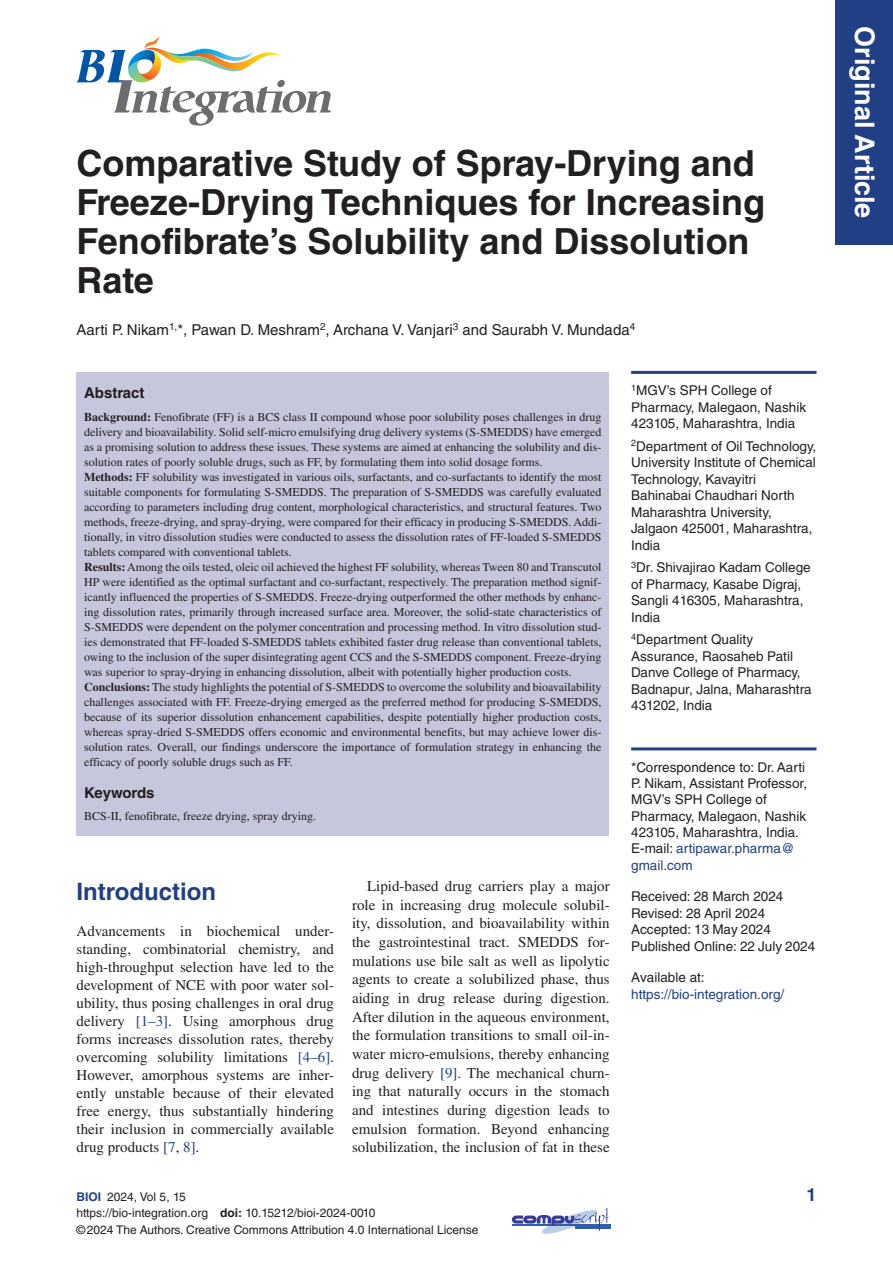
<style>
.page{position:relative;width:893px;height:1263px;background:#fff}
.page>*{position:absolute;margin:0;border:0;box-sizing:border-box;transform-origin:0 0}
.Article_Title{font:700 36px/39px "Helvetica LT Std";color:#231f20}
.t1{font:700 27px "Helvetica LT Std";color:#fff}
.heading1{font:700 24px "Helvetica LT Std";color:#213f84}
.VersoRH{font:700 18px "Helvetica LT Std";color:#213f84}
.BodyInd{font:15px/18.6px "Times LT Std";color:#231f20;text-align:justify}
.Body{font:15px/18px "Times LT Std";color:#231f20;text-align:justify}
.Author_Name{font:15px "Helvetica LT Std";color:#231f20}
.abstracthead{font:700 15px "Helvetica LT Std";color:#231f20}
.keywordshead{font:700 15px "Helvetica LT Std";letter-spacing:-.015em;color:#231f20}
.website{font:13.5px/16.4px "Helvetica LT Std";color:#231f20}
.aff2{font:13.5px/16.5px "Helvetica LT Std";color:#231f20}
.afflast{font:13.5px/16.5px "Helvetica LT Std";color:#231f20}
.aff1st{font:13.5px/16.5px "Helvetica LT Std";color:#231f20}
.website-2{font:13.5px/16.5px "Helvetica LT Std";color:#213f84}
.abstracttext{font:12px/15px "Times LT Std";color:#231f20;text-align:justify}
.VersoRH-2{font:12px/16.5px "Helvetica LT Std";color:#231f20}
.keywordstext{font:12px "Times LT Std";color:#231f20}
.s1{font-weight:700}
.s2{color:#213f84}
.s3{color:#231f20}
.s4{font-weight:700;color:#213f84}
</style>
<div class="page">
<svg style="left:77px;top:37px;width:255px;height:89px"></svg>
<img style="left:127px;top:59px;width:25px;height:27px">
<img style="left:128px;top:50px;width:29px;height:18px">
<img style="left:140px;top:52px;width:23px;height:28px">
<hr style="left:631px;top:371px;width:185px;height:3px;background:#213f84">
<hr style="left:631px;top:747px;width:185px;height:3px;background:#213f84">
<div style="left:76px;top:372px;width:533px;height:463px;background:#c6c6dc"></div>
<div style="left:835px;top:0;width:58px;height:245px;background:#213f84"></div>
<hr style="left:575px;top:1224px;width:35px;height:4px;background:#345caa">
<svg style="left:512px;top:1208px;width:97px;height:26px"></svg>
<h1 class="Article_Title" style="left:76px;top:143px;width:690px">Comparative Study of Spray-Drying and<br>Freeze-Drying Techniques for Increasing<br>Fenofibrate’s Solubility and Dissolution<br>Rate</h1>
<p class="Author_Name" style="left:76px;top:321px;width:560px">Aarti P. Nikam<sup>1,</sup>*, Pawan D. Meshram<sup>2</sup>, Archana V. Vanjari<sup>3</sup> and Saurabh V. Mundada<sup>4</sup></p>
<p class="abstracthead" style="left:84px;top:384px;width:62px">Abstract</p>
<p class="abstracttext" style="left:84px;top:409px;width:519px"><span class="s1">Background:</span> Fenofibrate (FF) is a BCS class II compound whose poor solubility poses challenges in drug delivery and bioavailability. Solid self-micro emulsifying drug delivery systems (S-SMEDDS) have emerged as a promising solution to address these issues. These systems are aimed at enhancing the solubility and dis&shy;solution rates of poorly soluble drugs, such as FF, by formulating them into solid dosage forms.</p>
<p class="abstracttext" style="left:84px;top:469px;width:519px"><span class="s1">Methods:</span> FF solubility was investigated in various oils, surfactants, and co-surfactants to identify the most suitable components for formulating S-SMEDDS. The preparation of S-SMEDDS was carefully evaluated according to parameters including drug content, morphological characteristics, and structural features. Two methods, freeze-drying, and spray-drying, were compared for their efficacy in producing S-SMEDDS. Addi&shy;tionally, in vitro dissolution studies were conducted to assess the dissolution rates of FF-loaded S-SMEDDS tablets compared with conventional tablets.</p>
<p class="abstracttext" style="left:84px;top:559px;width:519px"><span class="s1">Results:</span> Among the oils tested, oleic oil achieved the highest FF solubility, whereas Tween 80 and Transcutol HP were identified as the optimal surfactant and co-surfactant, respectively. The preparation method signif&shy;icantly influenced the properties of S-SMEDDS. Freeze-drying outperformed the other methods by enhanc&shy;ing dissolution rates, primarily through increased surface area. Moreover, the solid-state characteristics of S-SMEDDS were dependent on the polymer concentration and processing method. In vitro dissolution stud&shy;ies demonstrated that FF-loaded S-SMEDDS tablets exhibited faster drug release than conventional tablets, owing to the inclusion of the super disintegrating agent CCS and the S-SMEDDS component. Freeze-drying was superior to spray-drying in enhancing dissolution, albeit with potentially higher production costs.</p>
<p class="abstracttext" style="left:84px;top:679px;width:519px"><span class="s1">Conclusions:</span> The study highlights the potential of S-SMEDDS to overcome the solubility and bioavailability challenges associated with FF. Freeze-drying emerged as the preferred method for producing S-SMEDDS, because of its superior dissolution enhancement capabilities, despite potentially higher production costs, whereas spray-dried S-SMEDDS offers economic and environmental benefits, but may achieve lower dis&shy;solution rates. Overall, our findings underscore the importance of formulation strategy in enhancing the efficacy of poorly soluble drugs such as FF.</p>
<p class="keywordshead" style="left:84px;top:783px;width:72px">Keywords</p>
<p class="keywordstext" style="left:84px;top:810px;width:234px">BCS-II, fenofibrate, freeze drying, spray drying.</p>
<h1 class="heading1" style="left:76px;top:877px;width:141px">Introduction</h1>
<p class="Body" style="left:76px;top:922px;width:259px">Advancements in biochemical under&shy;standing, combinatorial chemistry, and high-throughput selection have led to the development of NCE with poor water sol&shy;ubility, thus posing challenges in oral drug delivery <span class="s2">[1–3]</span>. Using amorphous drug forms increases dissolution rates, thereby overcoming solubility limitations <span class="s2">[4–6]</span>.<br>However, amorphous systems are inher&shy;ently unstable because of their elevated free energy, thus substantially hindering their inclusion in commercially available drug products <span class="s2">[7</span>, <span class="s2">8]</span>.</p>
<p class="BodyInd" style="left:352px;top:877px;width:259px;text-indent:15px">Lipid-based drug carriers play a major role in increasing drug molecule solubil&shy;ity, dissolution, and bioavailability within the gastrointestinal tract. SMEDDS for&shy;mulations use bile salt as well as lipolytic agents to create a solubilized phase, thus aiding in drug release during digestion.<br>After dilution in the aqueous environment, the formulation transitions to small oil-in&shy;water micro-emulsions, thereby enhancing drug delivery <span class="s2">[9]</span>. The mechanical churn&shy;ing that naturally occurs in the stomach and intestines during digestion leads to emulsion formation. Beyond enhancing solubilization, the inclusion of fat in these</p>
<p class="aff1st" style="left:631px;top:382px;width:176px"><sup>1</sup>MGV’s SPH College of<br>Pharmacy, Malegaon, Nashik<br>423105, Maharashtra, India</p>
<p class="aff2" style="left:631px;top:438px;width:186px"><sup>2</sup>Department of Oil Technology,<br>University Institute of Chemical<br>Technology, Kavayitri<br>Bahinabai Chaudhari North<br>Maharashtra University,<br>Jalgaon 425001, Maharashtra,<br>India</p>
<p class="aff2" style="left:631px;top:559px;width:181px"><sup>3</sup>Dr. Shivajirao Kadam College of Pharmacy, Kasabe Digraj,<br>Sangli 416305, Maharashtra,<br>India</p>
<p class="afflast" style="left:631px;top:631px;width:182px"><sup>4</sup>Department Quality<br>Assurance, Raosaheb Patil<br>Danve College of Pharmacy,<br>Badnapur, Jalna, Maharashtra<br>431202, India</p>
<p class="website" style="left:631px;top:758px;width:177px">*Correspondence to: Dr. Aarti<br>P. Nikam, Assistant Professor,<br>MGV’s SPH College of<br>Pharmacy, Malegaon, Nashik<br>423105, Maharashtra, India.<br>E-mail: <span class="s2">artipawar.pharma@ gmail.com</span></p>
<p class="website" style="left:631px;top:888px;width:186px">Received: 28 March 2024<br>Revised: 28 April 2024<br>Accepted: 13 May 2024<br>Published Online: 22 July 2024</p>
<p class="website-2" style="left:631px;top:969px;width:155px"><span class="s3">Available at: </span>https://bio-integration.org/</p>
<p class="VersoRH-2" style="left:76px;top:1188px;width:111px"><span class="s4">BIOI</span> 2024, Vol 5, 15</p>
<p class="VersoRH" style="left:806px;top:1183px;width:12px">1</p>
<p class="VersoRH-2" style="left:76px;top:1205px;width:404px">https://bio-integration.org <span class="s1">doi:</span> 10.15212/bioi-2024-0010<br>©2024 The Authors. Creative Commons Attribution 4.0 International License</p>
<h2 class="t1" style="left:881px;top:26px;width:193px;rotate:90deg">Original Article</h2>
</div>
